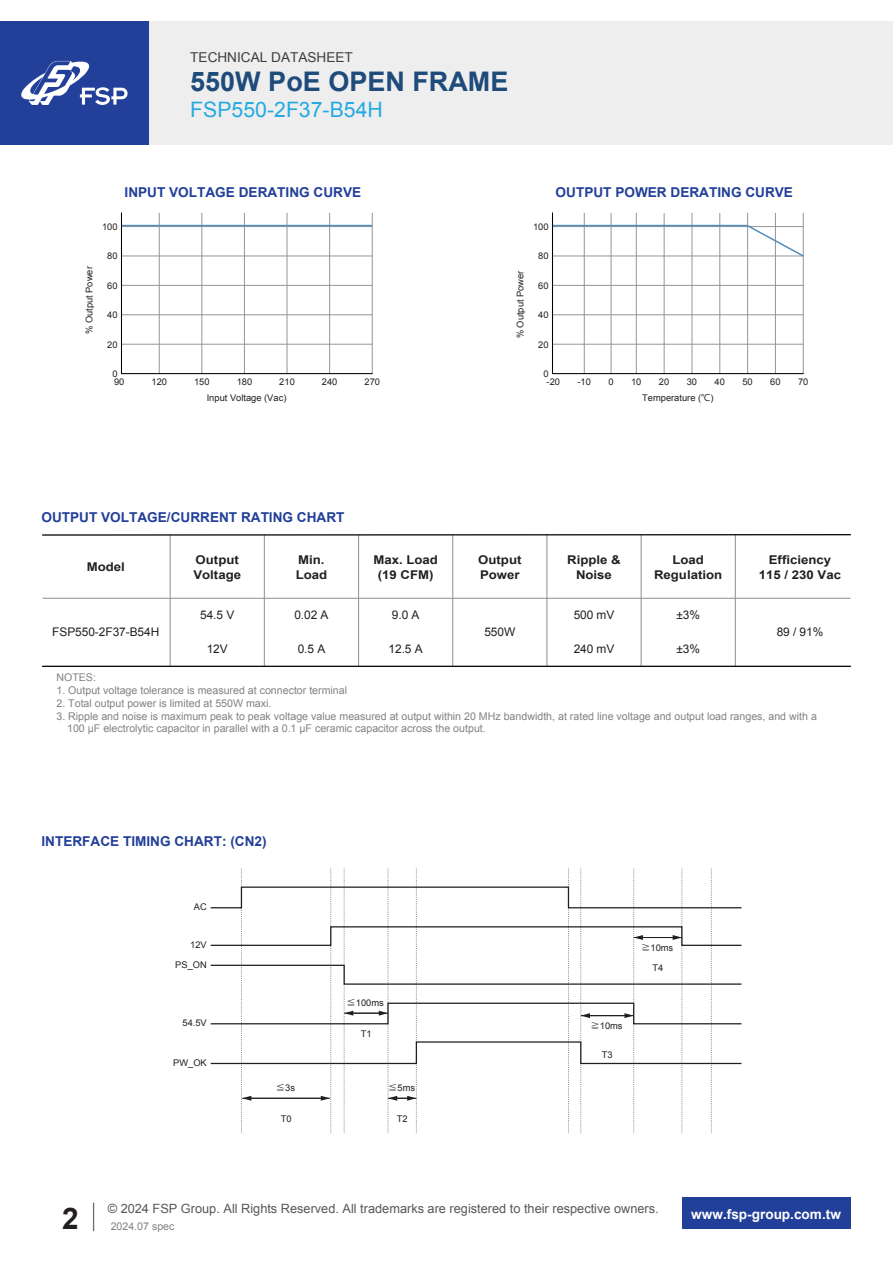
<style>
.page{position:relative;width:893px;height:1263px;background:#fff}
.page>*{position:absolute;margin:0;border:0;box-sizing:border-box;transform-origin:0 0}
.t1{font:700 29.7px "Arial";color:#231f20}
.t2{font:700 27px "Arial";color:#1e4b7a}
.t3{font:21.3px "Arial";color:#24aae1}
.t4{font:700 13.65px "Arial";color:#223f99}
.t5{font:700 13.65px "Arial";color:#fff}
.t6{font:13.65px "Arial";color:#3e3e3f}
.t7{font:12.75px "Arial";color:#57585a}
.t8{font:700 12px/14.4px "Arial";color:#231f20;text-align:center;scale:1.09 1}
.t9{font:11.85px "Arial";letter-spacing:-.005em;color:#231f20}
.t10{font:10.65px/12.8px "Arial";color:#808285}
.t11{font:9.3px/20px "Arial";color:#231f20;text-align:right}
.s1{font-family:"Microsoft Jheng Hei"}
.s2{font-family:"Adobe Ming Std";font-weight:300}
</style>
<div class="page">
<svg style="left:93px;top:1202px;width:1px;height:29px"></svg>
<div style="left:682px;top:1197px;width:168px;height:32px;background:#223f99"></div>
<div style="left:0;top:21px;width:893px;height:124px;background:#eeeeef"></div>
<div style="left:0;top:21px;width:149px;height:124px;background:#223f99"></div>
<svg style="left:21px;top:61px;width:107px;height:44px"></svg>
<hr style="left:43px;top:598px;width:807px;height:1px;background:#939598">
<hr style="left:264px;top:535px;width:1px;height:131px;background:#939598">
<hr style="left:358px;top:535px;width:1px;height:131px;background:#939598">
<hr style="left:170px;top:535px;width:1px;height:131px;background:#939598">
<hr style="left:452px;top:535px;width:1px;height:131px;background:#939598">
<hr style="left:546px;top:535px;width:1px;height:131px;background:#939598">
<hr style="left:641px;top:535px;width:1px;height:131px;background:#939598">
<hr style="left:735px;top:535px;width:1px;height:131px;background:#939598">
<hr style="left:43px;top:534px;width:807px;height:2px;background:#030303">
<hr style="left:43px;top:666px;width:807px;height:1px;background:#030303">
<svg style="left:210px;top:868px;width:532px;height:266px"></svg>
<hr style="left:584px;top:213px;width:1px;height:161px;background:#939598">
<hr style="left:611px;top:213px;width:1px;height:161px;background:#939598">
<hr style="left:636px;top:213px;width:1px;height:161px;background:#939598">
<hr style="left:664px;top:213px;width:1px;height:161px;background:#939598">
<hr style="left:692px;top:213px;width:1px;height:161px;background:#939598">
<hr style="left:719px;top:213px;width:1px;height:161px;background:#939598">
<hr style="left:747px;top:213px;width:1px;height:161px;background:#939598">
<hr style="left:803px;top:213px;width:1px;height:161px;background:#939598">
<hr style="left:775px;top:213px;width:1px;height:161px;background:#939598">
<hr style="left:552px;top:344px;width:251px;height:1px;background:#939598">
<hr style="left:552px;top:314px;width:251px;height:1px;background:#939598">
<hr style="left:552px;top:285px;width:251px;height:1px;background:#939598">
<hr style="left:552px;top:256px;width:251px;height:1px;background:#939598">
<hr style="left:552px;top:226px;width:251px;height:1px;background:#939598">
<hr style="left:552px;top:225px;width:36px;height:1px;background:#528cba">
<hr style="left:588px;top:225px;width:36px;height:1px;background:#528cba">
<hr style="left:624px;top:225px;width:36px;height:1px;background:#528cba">
<hr style="left:660px;top:225px;width:87px;height:1px;background:#528cba">
<svg style="left:745px;top:224px;width:59px;height:34px"></svg>
<hr style="left:552px;top:213px;width:1px;height:161px;background:#030303">
<hr style="left:159px;top:213px;width:1px;height:161px;background:#939598">
<hr style="left:372px;top:213px;width:1px;height:161px;background:#939598">
<hr style="left:329px;top:213px;width:1px;height:161px;background:#939598">
<hr style="left:287px;top:213px;width:1px;height:161px;background:#939598">
<hr style="left:244px;top:213px;width:1px;height:161px;background:#939598">
<hr style="left:202px;top:213px;width:1px;height:161px;background:#939598">
<hr style="left:121px;top:344px;width:251px;height:1px;background:#939598">
<hr style="left:121px;top:314px;width:251px;height:1px;background:#939598">
<hr style="left:121px;top:285px;width:251px;height:1px;background:#939598">
<hr style="left:121px;top:256px;width:251px;height:1px;background:#939598">
<hr style="left:121px;top:226px;width:251px;height:1px;background:#939598">
<hr style="left:121px;top:225px;width:72px;height:1px;background:#528cba">
<hr style="left:193px;top:225px;width:36px;height:1px;background:#528cba">
<hr style="left:229px;top:225px;width:143px;height:1px;background:#528cba">
<hr style="left:121px;top:213px;width:1px;height:161px;background:#030303">
<hr style="left:552px;top:373px;width:251px;height:1px;background:#030303">
<hr style="left:121px;top:373px;width:251px;height:1px;background:#030303">
<p class="t6" style="left:190px;top:48px;width:164px">TECHNICAL DATASHEET</p>
<h2 class="t2" style="left:190px;top:64px;width:320px">550W PoE OPEN FRAME</h2>
<h3 class="t3" style="left:190px;top:95px;width:194px">FSP550-2F37-B54H</h3>
<p class="t4" style="left:125px;top:183px;width:238px">INPUT VOLTAGE DERATING CURVE</p>
<p class="t4" style="left:556px;top:183px;width:239px">OUTPUT POWER DERATING CURVE</p>
<p class="t11" style="left:102px;top:217px;width:17px">100</p>
<p class="t11" style="left:79px;top:334px;width:69px;rotate:-90deg">% Output Power</p>
<p class="t11" style="left:107px;top:246px;width:12px">80</p>
<p class="t11" style="left:107px;top:276px;width:12px">60</p>
<p class="t11" style="left:107px;top:305px;width:12px">40</p>
<p class="t11" style="left:107px;top:334px;width:12px">20</p>
<p class="t11" style="left:112px;top:364px;width:7px">0</p>
<p class="t11" style="left:114px;top:372px;width:12px">90</p>
<p class="t11" style="left:152px;top:372px;width:17px">120</p>
<p class="t11" style="left:194px;top:372px;width:17px">150</p>
<p class="t11" style="left:237px;top:372px;width:17px">180</p>
<p class="t11" style="left:279px;top:372px;width:17px">210</p>
<p class="t11" style="left:322px;top:372px;width:17px">240</p>
<p class="t11" style="left:364px;top:372px;width:17px">270</p>
<p class="t11" style="left:207px;top:387px;width:81px">Input Voltage (Vac)</p>
<p class="t11" style="left:533px;top:217px;width:17px">100</p>
<p class="t11" style="left:510px;top:338px;width:69px;rotate:-90deg">% Output Power</p>
<p class="t11" style="left:538px;top:246px;width:12px">80</p>
<p class="t11" style="left:538px;top:276px;width:12px">60</p>
<p class="t11" style="left:538px;top:305px;width:12px">40</p>
<p class="t11" style="left:538px;top:334px;width:12px">20</p>
<p class="t11" style="left:547px;top:370px;width:15px;line-height:7.8px;text-align:left;text-indent:-3px">0 -20</p>
<p class="t11" style="left:577px;top:372px;width:15px">-10</p>
<p class="t11" style="left:608px;top:372px;width:7px">0</p>
<p class="t11" style="left:631px;top:372px;width:12px">10</p>
<p class="t11" style="left:659px;top:372px;width:12px">20</p>
<p class="t11" style="left:687px;top:372px;width:12px">30</p>
<p class="t11" style="left:715px;top:372px;width:12px">40</p>
<p class="t11" style="left:742px;top:372px;width:12px">50</p>
<p class="t11" style="left:770px;top:372px;width:12px">60</p>
<p class="t11" style="left:798px;top:372px;width:12px">70</p>
<p class="t11" style="left:642px;top:387px;width:73px">Temperature (<span class="s1">℃</span>)</p>
<p class="t4" style="left:41px;top:508px;width:305px">OUTPUT VOLTAGE/CURRENT RATING CHART</p>
<p class="t8" style="left:87px;top:560px;width:36px">Model</p>
<p class="t8" style="left:193px;top:553px;width:45px;text-align:left">Output<br>Voltage</p>
<p class="t8" style="left:296px;top:553px;width:30px;text-align:left">Min.<br>Load</p>
<p class="t8" style="left:373px;top:553px;width:61px">Max. Load (19 CFM)</p>
<p class="t8" style="left:478px;top:553px;width:41px;text-align:left">Output<br>Power</p>
<p class="t8" style="left:567px;top:553px;width:51px">Ripple &amp;<br>Noise</p>
<p class="t8" style="left:654px;top:553px;width:64px">Load<br>Regulation</p>
<p class="t8" style="left:759px;top:553px;width:77px">Efficiency<br>115 / 230 Vac</p>
<p class="t9" style="left:52px;top:624px;width:109px">FSP550-2F37-B54H</p>
<p class="t9" style="left:200px;top:607px;width:36px">54.5 V</p>
<p class="t9" style="left:207px;top:641px;width:23px">12V</p>
<p class="t9" style="left:294px;top:607px;width:36px">0.02 A</p>
<p class="t9" style="left:298px;top:641px;width:29px">0.5 A</p>
<p class="t9" style="left:392px;top:607px;width:29px">9.0 A</p>
<p class="t9" style="left:389px;top:641px;width:36px">12.5 A</p>
<p class="t9" style="left:484px;top:624px;width:32px">550W</p>
<p class="t9" style="left:574px;top:607px;width:42px">500 mV</p>
<p class="t9" style="left:574px;top:641px;width:42px">240 mV</p>
<p class="t9" style="left:676px;top:607px;width:25px">±3%</p>
<p class="t9" style="left:676px;top:641px;width:25px">±3%</p>
<p class="t9" style="left:777px;top:624px;width:48px">89 / 91%</p>
<p class="t10" style="left:56px;top:671px;width:41px">NOTES:</p>
<p class="t10" style="left:56px;top:684px;width:292px">1. Output voltage tolerance is measured at connector terminal</p>
<p class="t10" style="left:56px;top:697px;width:217px">2. Total output power is limited at 550W maxi.</p>
<p class="t10" style="left:67px;top:710px;width:751px;text-indent:-11px">3. Ripple and noise is maximum peak to peak voltage value measured at output within 20 MHz bandwidth, at rated line voltage and output load ranges, and with a<br>100 μF electrolytic capacitor in parallel with a 0.1 μF ceramic capacitor across the output.</p>
<p class="t4" style="left:41px;top:832px;width:227px">INTERFACE TIMING CHART: (CN2)</p>
<p class="t11" style="left:194px;top:897px;width:14px">AC</p>
<p class="t11" style="left:175px;top:934px;width:33px">12V<br>PS_ON</p>
<p class="t11" style="left:183px;top:1013px;width:26px">54.5V</p>
<p class="t11" style="left:173px;top:1052px;width:35px">PW_OK</p>
<p class="t11" style="left:347px;top:993px;width:39px"><span class="s2">≦</span>100ms</p>
<p class="t11" style="left:276px;top:1078px;width:21px"><span class="s2">≦</span>3s</p>
<p class="t11" style="left:361px;top:1024px;width:12px">T1</p>
<p class="t11" style="left:388px;top:1078px;width:28px"><span class="s2">≦</span>5ms</p>
<p class="t11" style="left:281px;top:1109px;width:12px">T0</p>
<p class="t11" style="left:397px;top:1109px;width:12px">T2</p>
<p class="t11" style="left:591px;top:1016px;width:34px"><span class="s2">≧</span>10ms</p>
<p class="t11" style="left:602px;top:1045px;width:12px">T3</p>
<p class="t11" style="left:641px;top:938px;width:34px"><span class="s2">≧</span>10ms</p>
<p class="t11" style="left:652px;top:958px;width:12px">T4</p>
<p class="t7" style="left:108px;top:1200px;width:553px">© 2024 FSP Group. All Rights Reserved. All trademarks are registered to their respective owners.</p>
<p class="t10" style="left:111px;top:1220px;width:65px">2024.07 spec</p>
<h1 class="t1" style="left:62px;top:1199px;width:18px">2</h1>
<p class="t5" style="left:691px;top:1205px;width:151px">www.fsp-group.com.tw</p>
</div>
